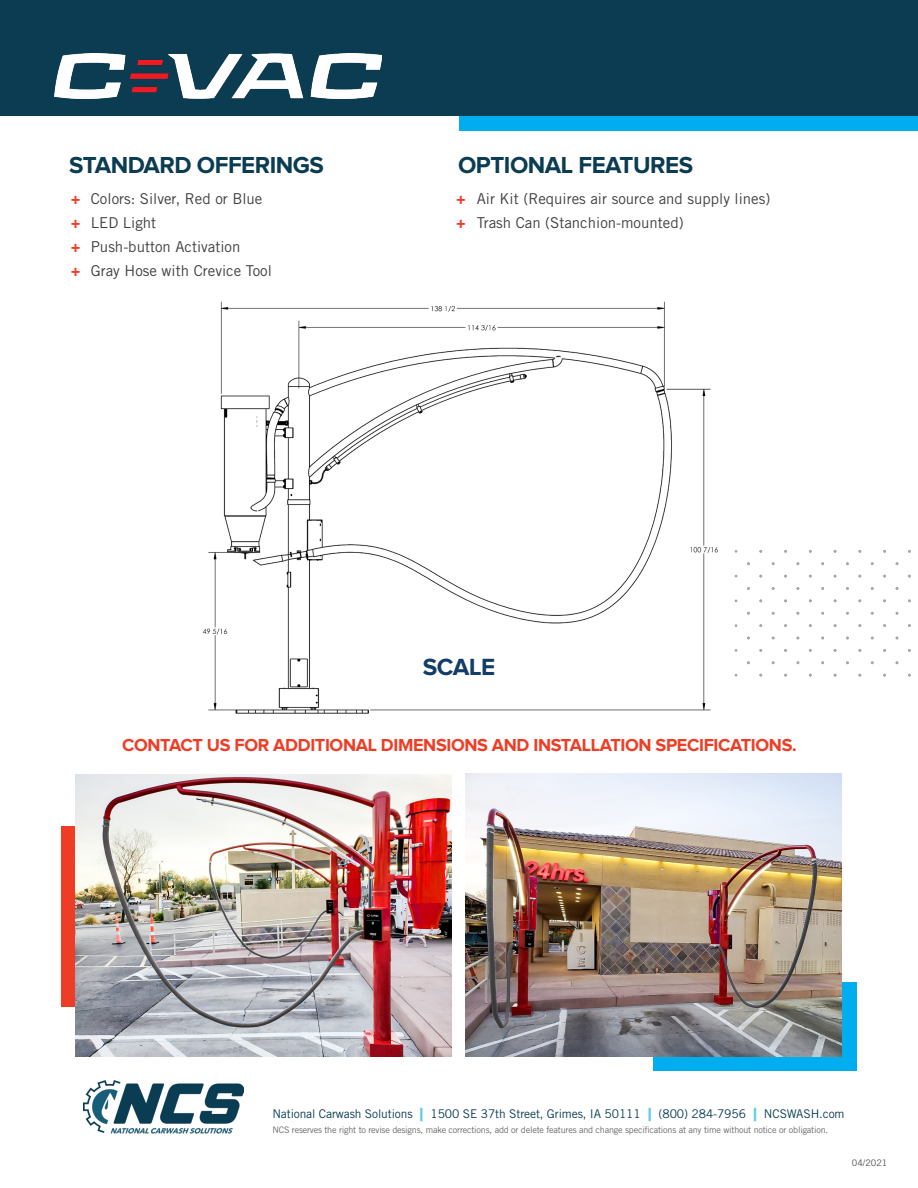
<style>
.page{position:relative;width:918px;height:1188px;background:#fff}
.page>*{position:absolute;margin:0;border:0;box-sizing:border-box;transform-origin:0 0}
.t1{font:700 24.3px "Proxima Nova";letter-spacing:-.02em;color:#123d67}
.t2{font:700 24px "Proxima Nova";letter-spacing:-.02em;color:#0b3c52}
.t3{font:700 18px "Proxima Nova";letter-spacing:-.02em;color:#ef3c25}
.t4{font:15px "Trade Gothic LT Std";color:#404042}
.t5{font:12px "Trade Gothic LT Std";letter-spacing:-.01em;color:#0b3c52}
.t6{font:9px "Trade Gothic LT Std";letter-spacing:-.02em;color:#686967}
.t7{font:9px "Trade Gothic LT Std";color:#4c4c4c}
.s1{font-weight:700;color:#ef3c25}
.s2{font-weight:700;font-size:18px;color:#5dcbe9}
</style>
<div class="page">
<img style="left:202px;top:301px;width:516px;height:413px">
<div style="left:459px;top:0;width:459px;height:130px;background:#00aeef"></div>
<div style="left:0;top:0;width:918px;height:115px;background:#0c3c52"></div>
<img style="left:55px;top:54px;width:327px;height:45px">
<img style="left:84px;top:1080px;width:159px;height:54px">
<div style="left:61px;top:826px;width:202px;height:180px;background:#ef3c25"></div>
<div style="left:654px;top:982px;width:203px;height:89px;background:#00aeef"></div>
<img style="left:465px;top:774px;width:377px;height:282px">
<img style="left:75px;top:774px;width:376px;height:282px">
<p class="t2" style="left:69px;top:154px;width:256px">STANDARD OFFERINGS</p>
<p class="t4" style="left:71px;top:190px;width:193px"><span class="s1">+</span> Colors: Silver, Red or Blue</p>
<p class="t4" style="left:71px;top:214px;width:86px"><span class="s1">+</span> LED Light</p>
<p class="t4" style="left:71px;top:238px;width:171px"><span class="s1">+</span> Push-button Activation</p>
<p class="t4" style="left:71px;top:262px;width:202px"><span class="s1">+</span> Gray Hose with Crevice Tool</p>
<p class="t2" style="left:458px;top:154px;width:237px">OPTIONAL FEATURES</p>
<p class="t4" style="left:456px;top:190px;width:315px"><span class="s1">+</span> Air Kit (Requires air source and supply lines)</p>
<p class="t4" style="left:456px;top:214px;width:229px"><span class="s1">+</span> Trash Can (Stanchion-mounted)</p>
<p class="t1" style="left:423px;top:656px;width:74px">SCALE</p>
<p class="t3" style="left:122px;top:737px;width:676px">CONTACT US FOR ADDITIONAL DIMENSIONS AND INSTALLATION SPECIFICATIONS.</p>
<p class="t5" style="left:272px;top:1106px;width:574px">National Carwash Solutions <span class="s2">|</span> 1500 SE 37th Street, Grimes, IA 50111 <span class="s2">|</span> (800) 284-7956 <span class="s2">|</span> NCSWASH.com</p>
<p class="t6" style="left:272px;top:1125px;width:557px">NCS reserves the right to revise designs, make corrections, add or delete features and change specifications at any time without notice or obligation.</p>
<p class="t7" style="left:852px;top:1157px;width:37px">04/2021</p>
</div>
